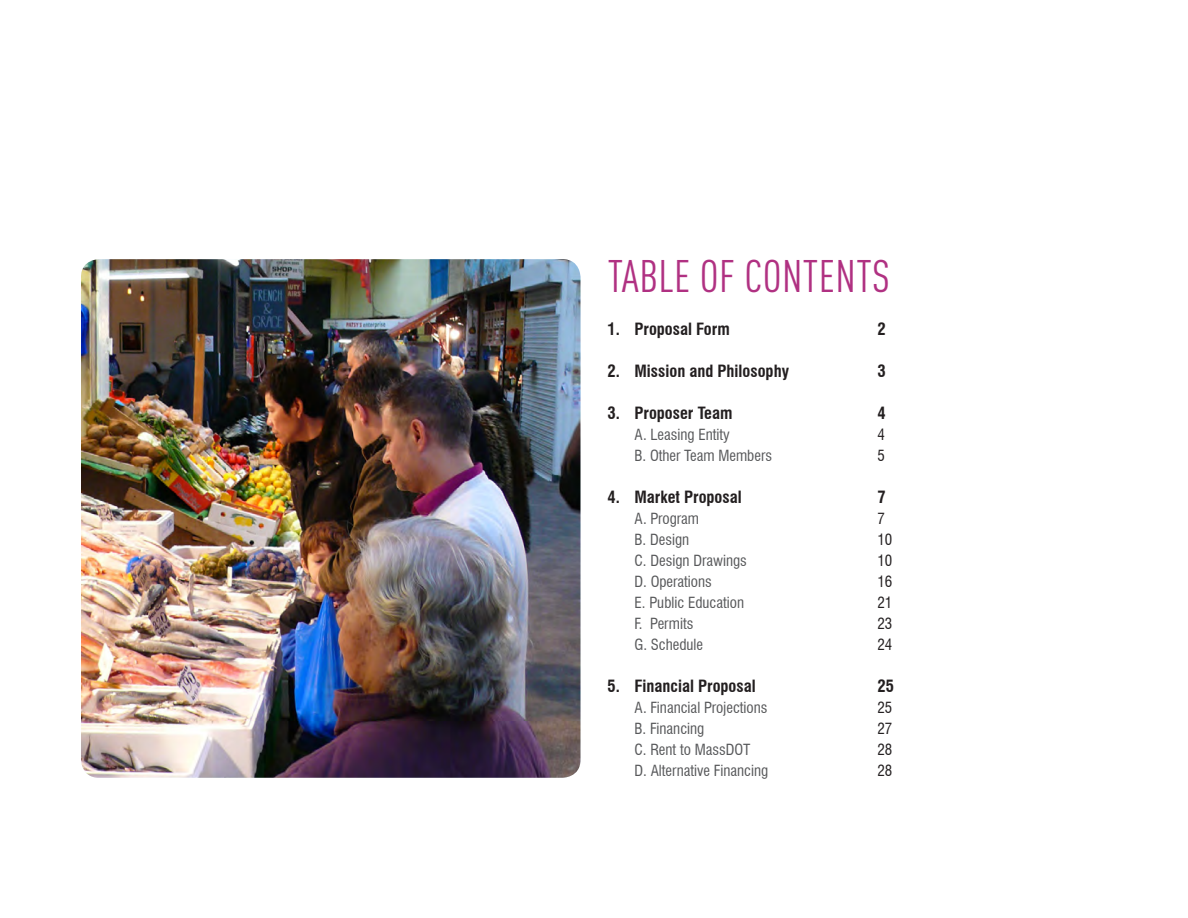
<style>
.page{position:relative;width:1188px;height:918px;background:#fff}
.page>*{position:absolute;margin:0;border:0;box-sizing:border-box;transform-origin:0 0}
.SECTION_HEADER{font:condensed 45px "DINOT";letter-spacing:.01em;color:#b03182}
.t1{font:700 condensed 16.5px "Swiss 721 BT";color:#231f20}
.t2{font:condensed 15px "Swiss 721 BT";color:#57585a}
.t3{font:condensed 15px "Swiss 721 BT";color:#231f20}
</style>
<div class="page">
<img style="left:81px;top:259px;width:499px;height:519px">
<p class="SECTION_HEADER" style="left:608px;top:250px;width:284px">TABLE OF CONTENTS</p>
<p class="t1" style="left:608px;top:319px;width:124px">1. Proposal Form</p>
<p class="t1" style="left:877px;top:319px;width:10px">2</p>
<p class="t1" style="left:608px;top:361px;width:183px">2. Mission and Philosophy</p>
<p class="t1" style="left:877px;top:361px;width:10px">3</p>
<p class="t1" style="left:608px;top:403px;width:126px">3. Proposer Team</p>
<p class="t1" style="left:877px;top:403px;width:10px">4</p>
<p class="t2" style="left:634px;top:425px;width:97px">A. Leasing Entity</p>
<p class="t3" style="left:878px;top:425px;width:9px">4</p>
<p class="t2" style="left:634px;top:446px;width:139px">B. Other Team Members</p>
<p class="t3" style="left:877px;top:446px;width:9px">5</p>
<p class="t1" style="left:608px;top:487px;width:136px">4. Market Proposal</p>
<p class="t1" style="left:877px;top:487px;width:10px">7</p>
<p class="t2" style="left:634px;top:509px;width:66px">A. Program</p>
<p class="t3" style="left:877px;top:509px;width:9px">7</p>
<p class="t2" style="left:634px;top:530px;width:56px">B. Design</p>
<p class="t3" style="left:878px;top:530px;width:16px">10</p>
<p class="t2" style="left:634px;top:551px;width:114px">C. Design Drawings</p>
<p class="t3" style="left:878px;top:551px;width:16px">10</p>
<p class="t2" style="left:634px;top:572px;width:79px">D. Operations</p>
<p class="t3" style="left:878px;top:572px;width:16px">16</p>
<p class="t2" style="left:634px;top:593px;width:111px">E. Public Education</p>
<p class="t3" style="left:878px;top:593px;width:16px">21</p>
<p class="t2" style="left:634px;top:614px;width:60px">F. Permits</p>
<p class="t3" style="left:878px;top:614px;width:16px">23</p>
<p class="t2" style="left:634px;top:635px;width:70px">G. Schedule</p>
<p class="t3" style="left:878px;top:635px;width:16px">24</p>
<p class="t1" style="left:608px;top:676px;width:150px">5. Financial Proposal</p>
<p class="t1" style="left:877px;top:676px;width:18px">25</p>
<p class="t2" style="left:634px;top:698px;width:135px">A. Financial Projections</p>
<p class="t3" style="left:878px;top:698px;width:16px">25</p>
<p class="t2" style="left:634px;top:719px;width:71px">B. Financing</p>
<p class="t3" style="left:878px;top:719px;width:16px">27</p>
<p class="t2" style="left:634px;top:740px;width:118px">C. Rent to MassDOT</p>
<p class="t3" style="left:877px;top:740px;width:16px">28</p>
<p class="t2" style="left:634px;top:761px;width:135px">D. Alternative Financing</p>
<p class="t3" style="left:878px;top:761px;width:16px">28</p>
</div>
